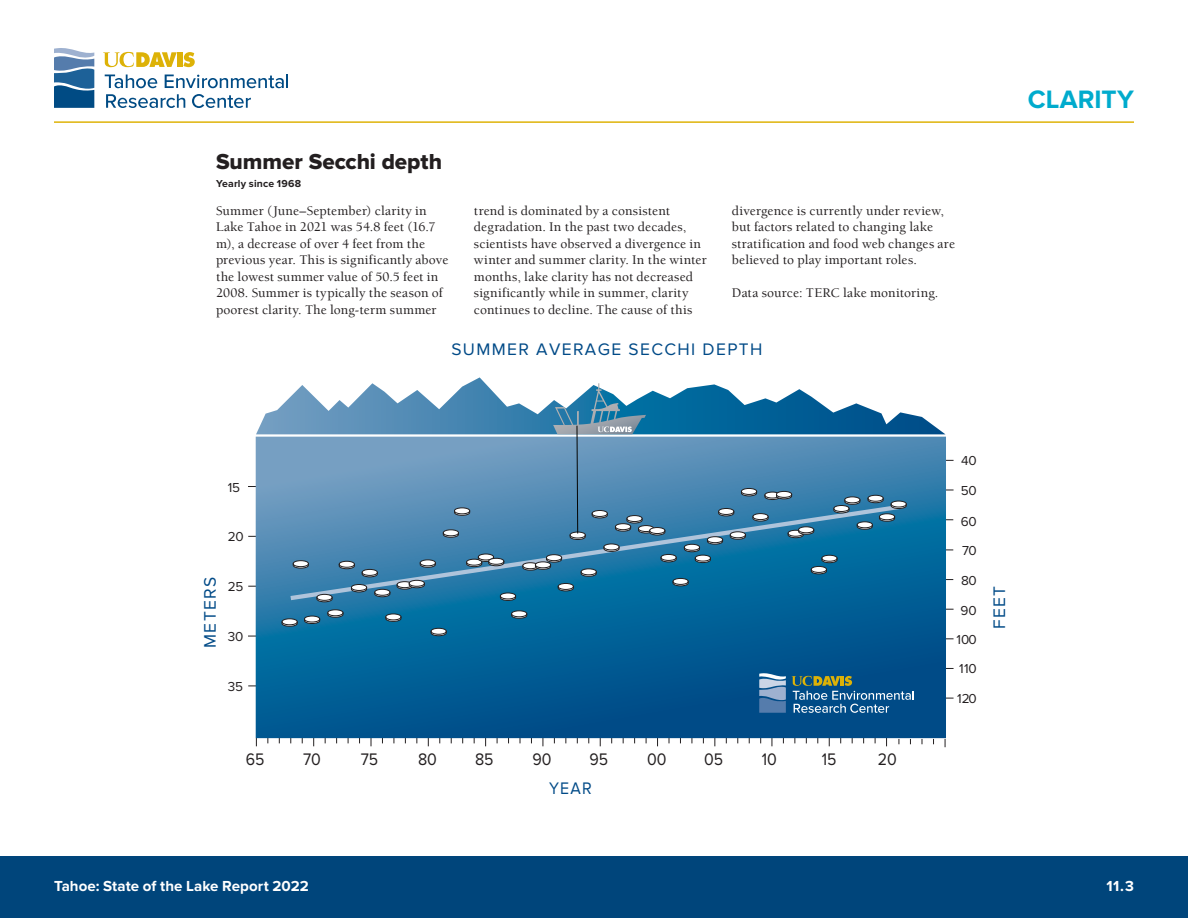
<style>
.page{position:relative;width:1188px;height:918px;background:#fff}
.page>*{position:absolute;margin:0;border:0;box-sizing:border-box;transform-origin:0 0}
.t1{font:700 26.1px "Proxima Nova";color:#00abcd}
._02_Title{font:22.5px "Proxima Nova Extrabld";color:#231f20}
.t2{font:17.25px "Proxima Nova";letter-spacing:.08em;color:#004a87}
.t3{font:17.25px "Proxima Nova";color:#231f20;scale:.92 1}
.t4{font:17.25px "Proxima Nova";letter-spacing:.08em;color:#004a87;scale:.92 1}
.t5{font:700 15.15px "Proxima Nova";letter-spacing:.005em;color:#fff}
._05_Text{font:500 13.5px/16.5px "Berkeley UC Davis";letter-spacing:.015em;color:#231f20}
.t6{font:13.5px/29.2px "Proxima Nova";color:#231f20;text-align:center}
._03_Subtitle{font:700 10.5px "Proxima Nova";letter-spacing:.015em;color:#231f20}
</style>
<div class="page">
<div style="left:0;top:856px;width:1188px;height:62px;background:#00457b"></div>
<hr style="left:54px;top:121px;width:1080px;height:2px;background:#deb308">
<svg style="left:183px;top:52px;width:12px;height:15px"></svg>
<div style="left:177px;top:52px;width:5px;height:15px;background:#ddb207"></div>
<svg style="left:103px;top:52px;width:74px;height:15px"></svg>
<svg style="left:105px;top:75px;width:52px;height:13px"></svg>
<svg style="left:165px;top:75px;width:123px;height:13px"></svg>
<svg style="left:106px;top:94px;width:79px;height:14px"></svg>
<svg style="left:192px;top:94px;width:59px;height:14px"></svg>
<svg style="left:54px;top:48px;width:40px;height:60px;background:#4d7faa"></svg>
<svg style="left:256px;top:603px;width:690px;height:135px;background:#005b93"></svg>
<svg style="left:759px;top:673px;width:155px;height:40px;background:#3a7095"></svg>
<svg style="left:281px;top:618px;width:17px;height:9px"></svg>
<svg style="left:304px;top:615px;width:16px;height:9px"></svg>
<svg style="left:327px;top:609px;width:17px;height:9px"></svg>
<svg style="left:385px;top:613px;width:17px;height:9px"></svg>
<svg style="left:430px;top:628px;width:17px;height:8px"></svg>
<svg style="left:511px;top:610px;width:17px;height:9px"></svg>
<svg style="left:249px;top:377px;width:697px;height:226px;background:#5792b7"></svg>
<p class="_02_Title" style="left:216px;top:149px;width:228px">Summer Secchi depth</p>
<p class="_03_Subtitle" style="left:216px;top:177px;width:87px">Yearly since 1968</p>
<p class="_05_Text" style="left:216px;top:202px;width:234px">Summer (June–September) clarity in Lake Tahoe in 2021 was 54.8 feet (16.7 m), a decrease of over 4 feet from the previous year. This is significantly above the lowest summer value of 50.5 feet in 2008. Summer is typically the season of poorest clarity. The long-term summer</p>
<p class="_05_Text" style="left:474px;top:202px;width:234px">trend is dominated by a consistent degradation. In the past two decades, scientists have observed a divergence in winter and summer clarity. In the winter months, lake clarity has not decreased significantly while in summer, clarity continues to decline. The cause of this</p>
<p class="_05_Text" style="left:732px;top:202px;width:224px">divergence is currently under review, but factors related to changing lake stratification and food web changes are believed to play important roles.</p>
<p class="_05_Text" style="left:732px;top:285px;width:208px">Data source: TERC lake monitoring.</p>
<p class="t2" style="left:451px;top:339px;width:313px">SUMMER AVERAGE SECCHI DEPTH</p>
<h1 class="t1" style="left:1028px;top:85px;width:108px">CLARITY</h1>
<p class="t6" style="left:228px;top:473px;width:14px">15</p>
<p class="t6" style="left:228px;top:523px;width:18px">20</p>
<p class="t2" style="left:200px;top:648px;width:73px;rotate:-90deg">METERS</p>
<p class="t6" style="left:228px;top:573px;width:17px">25</p>
<p class="t6" style="left:228px;top:623px;width:17px">30</p>
<p class="t6" style="left:228px;top:673px;width:17px">35</p>
<p class="t3" style="left:246px;top:749px;width:22px">65</p>
<p class="t3" style="left:303px;top:749px;width:21px">70</p>
<p class="t3" style="left:361px;top:749px;width:21px">75</p>
<p class="t3" style="left:418px;top:749px;width:22px">80</p>
<p class="t3" style="left:475px;top:749px;width:22px">85</p>
<p class="t3" style="left:532px;top:749px;width:22px">90</p>
<p class="t3" style="left:589px;top:749px;width:22px">95</p>
<p class="t3" style="left:647px;top:749px;width:23px">00</p>
<p class="t3" style="left:704px;top:749px;width:22px">05</p>
<p class="t3" style="left:762px;top:749px;width:18px">10</p>
<p class="t3" style="left:822px;top:749px;width:18px">15</p>
<p class="t3" style="left:878px;top:749px;width:22px">20</p>
<p class="t4" style="left:549px;top:778px;width:48px">YEAR</p>
<p class="t5" style="left:54px;top:877px;width:256px">Tahoe: State of the Lake Report 2022</p>
<p class="t6" style="left:961px;top:446px;width:18px;text-align:left">40<br>50</p>
<p class="t6" style="left:961px;top:507px;width:17px">60</p>
<p class="t6" style="left:962px;top:537px;width:16px">70</p>
<p class="t6" style="left:961px;top:567px;width:17px">80</p>
<p class="t6" style="left:956px;top:596px;width:22px">90<br>100<br>110<br>120</p>
<p class="t2" style="left:990px;top:629px;width:45px;rotate:-90deg">FEET</p>
<p class="t5" style="left:1106px;top:877px;width:29px">11.3</p>
</div>
